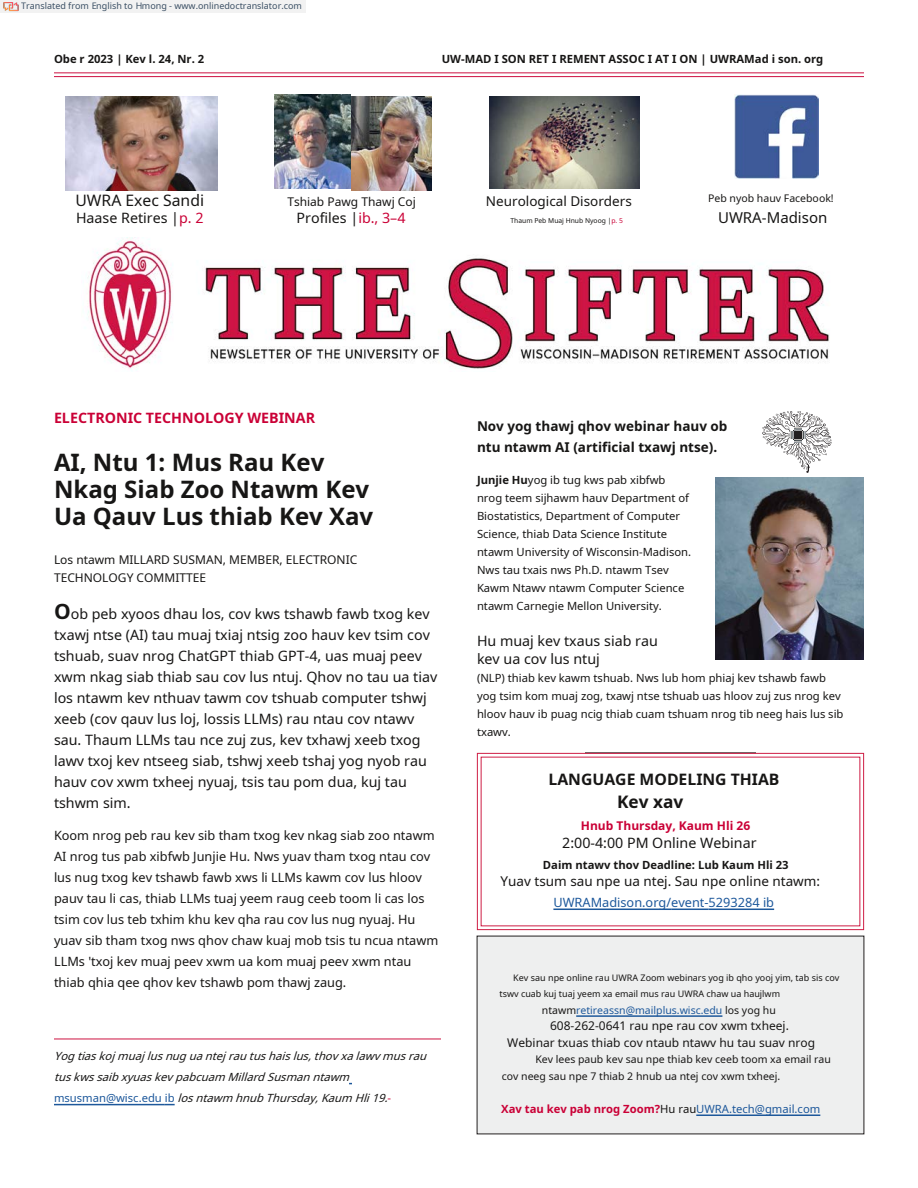
<style>
.page{position:relative;width:918px;height:1188px;background:#fff}
.page>*{position:absolute;margin:0;border:0;box-sizing:border-box;transform-origin:0 0}
.t1{font:700 24px/27px "Noto Sans";color:#171615}
.t2{font:700 17.25px "Noto Sans";color:#171615}
.t3{font:700 15.75px "Noto Sans";color:#171615}
.t4{font:15.75px "Noto Sans";color:#171615}
.t5{font:15px "Noto Sans";color:#171615}
.t6{font:14.25px/21px "Noto Sans";color:#171615}
.t7{font:700 14.25px "Noto Sans";color:#ca0036}
.t8{font:13.5px "Noto Sans";color:#171615}
.t9{font:700 13.5px/21px "Noto Sans";color:#171615}
.t10{font:12.75px/21px "Noto Sans";color:#171615}
.t11{font:12.75px "Noto Sans";color:#1d589b}
.t12{font:12px/18px "Noto Sans";color:#171615}
.t13{font:700 12px "Noto Sans";color:#ca0036}
.t14{font:11.25px/18px "Noto Sans";color:#171615}
.t15{font:italic 11.25px/21px "Noto Sans";color:#171615}
.t16{font:700 11.25px "Noto Sans";color:#171615}
.t17{font:700 11.25px "Noto Sans";color:#ca0036}
.t18{font:10.5px/16.5px "Noto Sans";color:#171615}
.t19{font:10.5px "Noto Sans";color:#1d589b}
.t20{font:9px/16.5px "Noto Sans";color:#171615}
.t21{font:9px "Noto Sans";color:rgb(15 43 70/.8)}
.t22{font:6.75px "Noto Sans";color:#171615}
.s1{color:#ca0036}
.s2{font-weight:700}
.s3{font-weight:700;font-size:21px}
.s4{color:#171615}
.s5{font-style:normal;color:#1d589b}
.s6{font-style:normal;color:#ca0036}
.s7{font-weight:400;color:#171615}
.s8{font-weight:400;color:#1d589b}
</style>
<div class="page">
<img style="left:734px;top:94px;width:84px;height:84px">
<img style="left:87px;top:237px;width:743px;height:133px">
<hr style="left:54px;top:72px;width:810px;height:1px;background:#cd1141">
<hr style="left:54px;top:76px;width:810px;height:1px;background:#cd1141">
<img style="left:66px;top:96px;width:152px;height:94px">
<img style="left:490px;top:96px;width:150px;height:93px">
<div style="left:477px;top:936px;width:387px;height:198px;background:#eeefef"></div>
<hr style="left:54px;top:1039px;width:387px;height:1px;background:#cd1141">
<hr style="left:585px;top:752px;width:171px;height:1px;background:#231f20">
<svg style="left:477px;top:753px;width:387px;height:177px"></svg>
<img style="left:716px;top:477px;width:148px;height:183px">
<svg style="left:762px;top:411px;width:70px;height:61px"></svg>
<img style="left:274px;top:95px;width:158px;height:95px">
<hr style="left:553px;top:909px;width:118px;height:1px;background:#1d589b">
<hr style="left:671px;top:909px;width:38px;height:1px;background:#1d589b">
<hr style="left:709px;top:909px;width:54px;height:1px;background:#1d589b">
<hr style="left:576px;top:1015px;width:146px;height:2px;background:#1d589b">
<hr style="left:54px;top:1104px;width:111px;height:1px;background:#1d589b">
<hr style="left:696px;top:1114px;width:124px;height:2px;background:#1d589b">
<div style="left:0;top:0;width:306px;height:14px;background:#f2f2f2"></div>
<img style="left:4px;top:2px;width:15px;height:12px">
<p class="t21" style="left:21px;top:-1px;width:282px">Translated from English to Hmong - www.onlinedoctranslator.com</p>
<p class="t16" style="left:54px;top:51px;width:152px">Obe r 2023 | Kev l. 24, Nr. 2</p>
<p class="t16" style="left:442px;top:51px;width:383px">UW-MAD I SON RET I REMENT ASSOC I AT I ON | UWRAMad i son. org</p>
<p class="t4" style="left:75px;top:189px;width:130px">UWRA Exec Sandi</p>
<p class="t6" style="left:76px;top:207px;width:129px">Haase Retires |<span class="s1">p. 2</span></p>
<p class="t12" style="left:287px;top:192px;width:130px">Tshiab Pawg Thawj Coj</p>
<p class="t6" style="left:297px;top:207px;width:111px">Profiles |<span class="s1">ib., 3–4</span></p>
<p class="t8" style="left:486px;top:192px;width:147px">Neurological Disorders</p>
<p class="t22" style="left:510px;top:215px;width:114px">Thaum Peb Muaj Hnub Nyoog |<span class="s1">p. 5</span></p>
<p class="t18" style="left:708px;top:189px;width:127px">Peb nyob hauv Facebook!</p>
<p class="t5" style="left:718px;top:207px;width:111px">UWRA-Madison</p>
<p class="t7" style="left:54px;top:408px;width:263px">ELECTRONIC TECHNOLOGY WEBINAR</p>
<p class="t9" style="left:477px;top:415px;width:252px">Nov yog thawj qhov webinar hauv ob ntu ntawm AI (artificial txawj ntse).</p>
<h1 class="t1" style="left:54px;top:448px;width:321px">AI, Ntu 1: Mus Rau Kev<br>Nkag Siab Zoo Ntawm Kev<br>Ua Qauv Lus thiab Kev Xav</h1>
<p class="t14" style="left:477px;top:471px;width:216px"><span class="s2">Junjie Hu</span>yog ib tug kws pab xibfwb nrog teem sijhawm hauv Department of Biostatistics, Department of Computer Science, thiab Data Science Institute ntawm University of Wisconsin-Madison.<br>Nws tau txais nws Ph.D. ntawm Tsev Kawm Ntawv ntawm Computer Science ntawm Carnegie Mellon University.</p>
<p class="t6" style="left:477px;top:631px;width:182px;line-height:18px">Hu muaj kev txaus siab rau kev ua cov lus ntuj</p>
<p class="t14" style="left:477px;top:669px;width:368px">(NLP) thiab kev kawm tshuab. Nws lub hom phiaj kev tshawb fawb yog tsim kom muaj zog, txawj ntse tshuab uas hloov zuj zus nrog kev hloov hauv ib puag ncig thiab cuam tshuam nrog tib neeg hais lus sib txawv.</p>
<p class="t12" style="left:54px;top:550px;width:305px">Los ntawm MILLARD SUSMAN, MEMBER, ELECTRONIC<br>TECHNOLOGY COMMITTEE</p>
<p class="t6" style="left:54px;top:603px;width:385px"><span class="s3">O</span>ob peb xyoos dhau los, cov kws tshawb fawb txog kev txawj ntse (AI) tau muaj txiaj ntsig zoo hauv kev tsim cov tshuab, suav nrog ChatGPT thiab GPT-4, uas muaj peev xwm nkag siab thiab sau cov lus ntuj. Qhov no tau ua tiav los ntawm kev nthuav tawm cov tshuab computer tshwj xeeb (cov qauv lus loj, lossis LLMs) rau ntau cov ntawv sau. Thaum LLMs tau nce zuj zus, kev txhawj xeeb txog lawv txoj kev ntseeg siab, tshwj xeeb tshaj yog nyob rau hauv cov xwm txheej nyuaj, tsis tau pom dua, kuj tau tshwm sim.</p>
<p class="t3" style="left:549px;top:768px;width:233px">LANGUAGE MODELING THIAB</p>
<p class="t2" style="left:617px;top:789px;width:68px">Kev xav</p>
<p class="t13" style="left:581px;top:817px;width:171px">Hnub Thursday, Kaum Hli 26</p>
<p class="t10" style="left:54px;top:824px;width:386px">Koom nrog peb rau kev sib tham txog kev nkag siab zoo ntawm AI nrog tus pab xibfwb Junjie Hu. Nws yuav tham txog ntau cov lus nug txog kev tshawb fawb xws li LLMs kawm cov lus hloov pauv tau li cas, thiab LLMs tuaj yeem raug ceeb toom li cas los tsim cov lus teb txhim khu kev qha rau cov lus nug nyuaj. Hu yuav sib tham txog nws qhov chaw kuaj mob tsis tu ncua ntawm LLMs 'txoj kev muaj peev xwm ua kom muaj peev xwm ntau thiab qhia qee qhov kev tshawb pom thawj zaug.</p>
<p class="t6" style="left:562px;top:832px;width:196px">2:00-4:00 PM Online Webinar</p>
<p class="t16" style="left:543px;top:857px;width:247px">Daim ntawv thov Deadline: Lub Kaum Hli 23</p>
<p class="t8" style="left:501px;top:871px;width:321px">Yuav tsum sau npe ua ntej. Sau npe online ntawm:</p>
<p class="t11" style="left:553px;top:893px;width:222px">UWRAMadison.org/event-5293284 ib</p>
<p class="t20" style="left:499px;top:969px;width:341px;text-indent:14px">Kev sau npe online rau UWRA Zoom webinars yog ib qho yooj yim, tab sis cov tswv cuab kuj tuaj yeem xa email mus rau UWRA chaw ua haujlwm</p>
<p class="t19" style="left:542px;top:1003px;width:235px"><span class="s4">ntawm</span>retireassn@mailplus.wisc.edu <span class="s4">los yog hu</span></p>
<p class="t12" style="left:507px;top:1018px;width:309px;line-height:16.5px;text-indent:43px">608-262-0641 rau npe rau cov xwm txheej.<br>Webinar txuas thiab cov ntaub ntawv hu tau suav nrog</p>
<p class="t18" style="left:502px;top:1051px;width:331px;text-indent:34px">Kev lees paub kev sau npe thiab kev ceeb toom xa email rau cov neeg sau npe 7 thiab 2 hnub ua ntej cov xwm txheej.</p>
<p class="t15" style="left:54px;top:1045px;width:378px">Yogtiaskoj muaj lusnuguantej rautushaislus,thovxalawvmusrau tuskwssaibxyuaskevpabcuam MillardSusmanntawm<br><span class="s5">m s u s m a n @ w i s c . e d u i b</span> losntawm hnubThursday,Kaum Hli19.<span class="s6">-</span></p>
<p class="t17" style="left:501px;top:1101px;width:321px">Xav tau kev pab nrog Zoom?<span class="s7">Hu rau</span><span class="s8">UWRA.tech@gmail.com</span></p>
</div>
